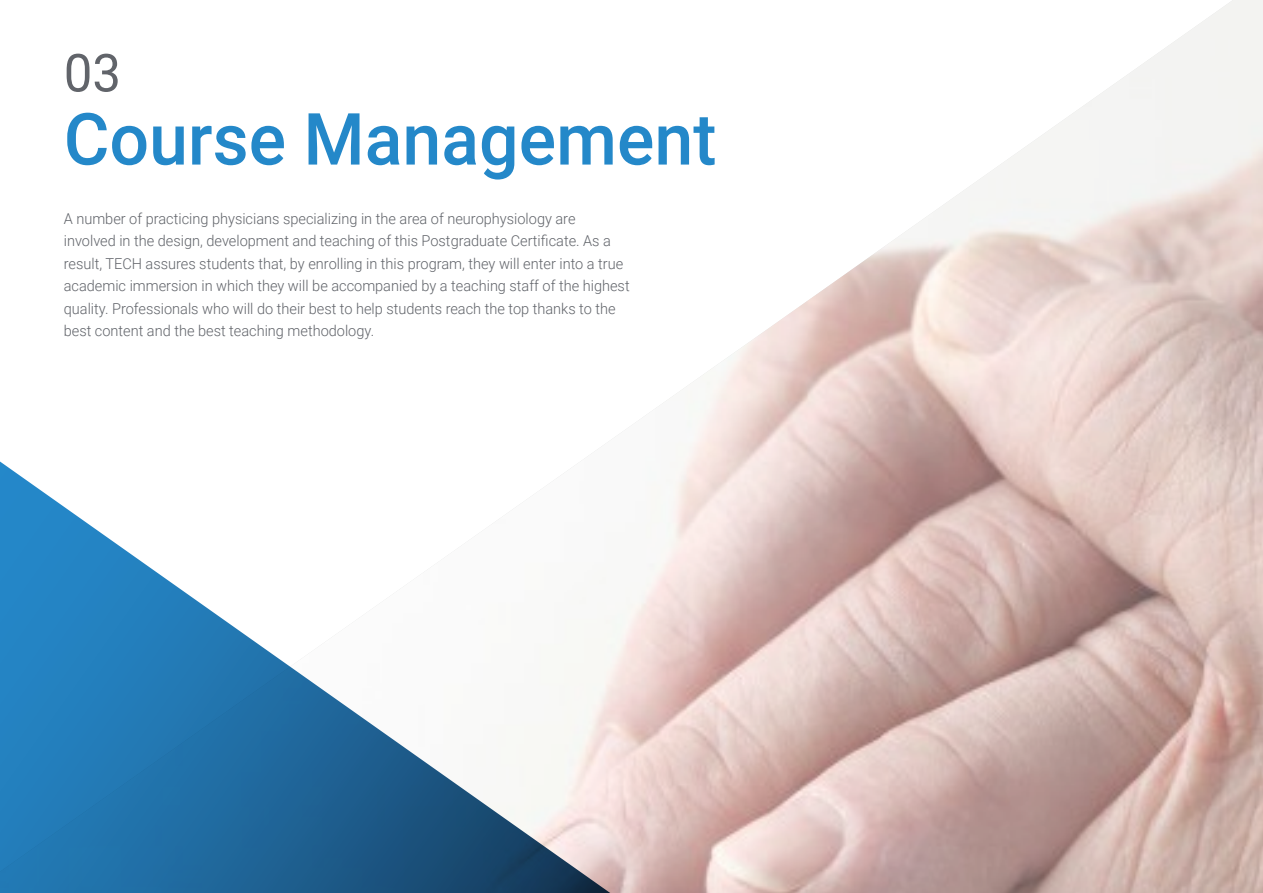
<style>
.page{position:relative;width:1263px;height:893px;background:#fff}
.page>*{position:absolute;margin:0;border:0;box-sizing:border-box;transform-origin:0 0}
.t1{font:500 72px "Roboto";color:#2488c9}
.t2{font:52.5px "Roboto";color:#61646a}
.t3{font:300 15px/22.5px "Roboto";color:#61646a}
</style>
<div class="page">
<img style="left:604px;top:0;width:659px;height:893px">
<svg style="left:0;top:446px;width:640px;height:447px"></svg>
<h2 class="t2" style="left:64px;top:36px;width:59px">03</h2>
<h1 class="t1" style="left:64px;top:89px;width:654px">Course Management</h1>
<p class="t3" style="left:64px;top:207px;width:567px">A number of practicing physicians specializing in the area of neurophysiology are involved in the design, development and teaching of this Postgraduate Certificate. As a result, TECH assures students that, by enrolling in this program, they will enter into a true academic immersion in which they will be accompanied by a teaching staff of the highest quality. Professionals who will do their best to help students reach the top thanks to the best content and the best teaching methodology.</p>
</div>
